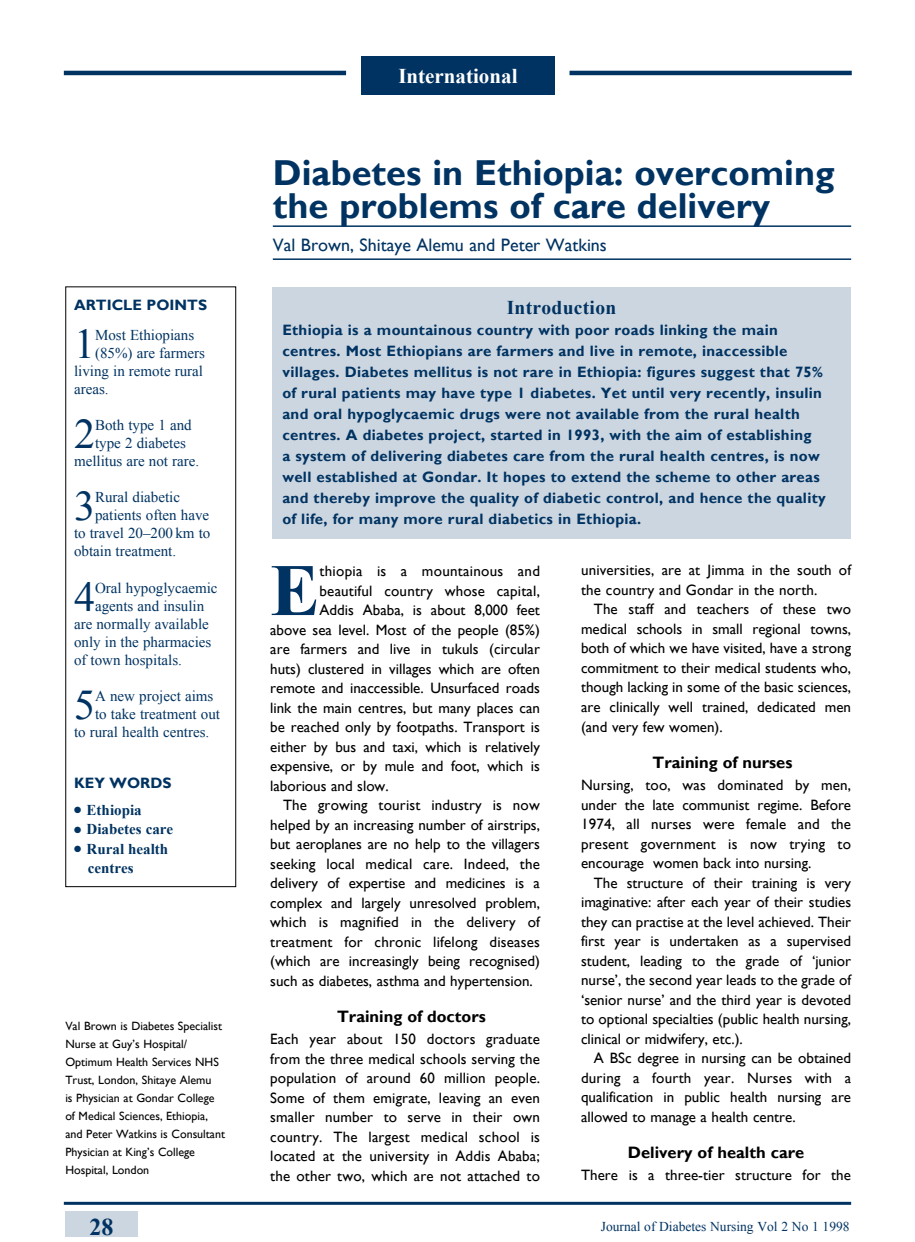
<style>
.page{position:relative;width:915px;height:1242px;background:#fff}
.page>*{position:absolute;margin:0;border:0;box-sizing:border-box;transform-origin:0 0}
.t1{font:700 73.95px "Times New Roman";color:#003362}
.t2{font:42.15px "Times New Roman";color:#003362}
.t3{font:700 36px/33px "Gill Sans";color:#003362}
.t4{font:700 24px "Times New Roman";color:#003362}
.t5{font:700 21px "Times New Roman";color:#fff}
.t6{font:700 19.5px "Times New Roman";letter-spacing:.015em;color:#003362}
.t7{font:18px "Gill Sans";color:#003362}
.t8{font:700 16.5px "Gill Sans";color:#000}
.t9{font:15px/19.5px "Gill Sans";color:#000;text-align:justify}
.t10{font:700 15px/21px "Gill Sans";letter-spacing:.02em;color:#003362}
.t11{font:15px "Times New Roman";color:#003362}
.t12{font:700 15px/19.5px "Times New Roman";color:#003362}
.t13{font:15px "Gill Sans";letter-spacing:.02em;color:#000}
.t14{font:700 15px "Gill Sans";color:#003362}
.t15{font:13.5px "Times New Roman";color:#003362}
.t16{font:12px/18px "Gill Sans";color:#000}
</style>
<div class="page">
<div style="left:272px;top:287px;width:578px;height:251px;background:#ccd6e0"></div>
<hr style="left:273px;top:258px;width:577px;height:2px;background:#003362">
<hr style="left:273px;top:225px;width:577px;height:2px;background:#003362">
<hr style="left:64px;top:71px;width:282px;height:4px;background:#003362">
<hr style="left:569px;top:71px;width:282px;height:4px;background:#003362">
<div style="left:361px;top:57px;width:193px;height:38px;background:#003362"></div>
<div style="left:65px;top:286px;width:171px;height:601px;border:1px solid #000"></div>
<div style="left:65px;top:1210px;width:73px;height:26px;background:#ccd6e0"></div>
<hr style="left:64px;top:1201px;width:786px;height:3px;background:#003362">
<h3 class="t5" style="left:398px;top:61px;width:121px">International</h3>
<p class="t14" style="left:74px;top:296px;width:135px">Article poi nts</p>
<h2 class="t2" style="left:74px;top:316px;width:23px">1</h2>
<p class="t11" style="left:95px;top:325px;width:101px">Most Ethiopians</p>
<p class="t11" style="left:95px;top:343px;width:111px">(85%) are farmers</p>
<p class="t11" style="left:74px;top:361px;width:131px">living in remote rural</p>
<p class="t11" style="left:74px;top:379px;width:36px">areas.</p>
<h2 class="t2" style="left:74px;top:406px;width:23px">2</h2>
<p class="t11" style="left:95px;top:415px;width:98px">Both type 1 and</p>
<p class="t11" style="left:95px;top:433px;width:92px">type 2 diabetes</p>
<p class="t11" style="left:74px;top:451px;width:127px">mellitus are not rare.</p>
<h2 class="t2" style="left:74px;top:478px;width:23px">3</h2>
<p class="t11" style="left:95px;top:487px;width:86px">Rural diabetic</p>
<p class="t11" style="left:95px;top:505px;width:116px">patients often have</p>
<p class="t11" style="left:74px;top:523px;width:138px">to travel 20–200 km to</p>
<p class="t11" style="left:74px;top:541px;width:104px">obtain treatment.</p>
<h2 class="t2" style="left:74px;top:568px;width:23px">4</h2>
<p class="t11" style="left:95px;top:577px;width:124px">Oral hypoglycaemic</p>
<p class="t11" style="left:95px;top:595px;width:111px">agents and insulin</p>
<p class="t11" style="left:74px;top:613px;width:136px">are normally available</p>
<p class="t11" style="left:74px;top:631px;width:139px">only in the pharmacies</p>
<p class="t11" style="left:74px;top:649px;width:109px">of town hospitals.</p>
<h2 class="t2" style="left:74px;top:676px;width:23px">5</h2>
<p class="t11" style="left:95px;top:685px;width:120px">A new project aims</p>
<p class="t11" style="left:95px;top:703px;width:126px">to take treatment out</p>
<p class="t11" style="left:74px;top:721px;width:137px">to rural health centres.</p>
<p class="t10" style="left:74px;top:772px;width:99px">Key words</p>
<p class="t12" style="left:74px;top:799px;width:69px">● Ethiopia</p>
<p class="t12" style="left:74px;top:819px;width:101px">● Diabetes care</p>
<p class="t12" style="left:88px;top:838px;width:82px;text-indent:-14px">● Rural health centres</p>
<p class="t16" style="left:65px;top:1017px;width:161px">Val Brown is Diabetes Specialist<br>Nurse at Guy’s Hospital/<br>Optimum Health Services NHS<br>Trust, London, Shitaye Alemu<br>is Physician at Gondar College of Medical Sciences, Ethiopia, and Peter Watkins is Consultant<br>Physician at King’s College<br>Hospital, London</p>
<h3 class="t3" style="left:273px;top:158px;width:563px">Diabetes in Ethiopia: overcoming the problems of care delivery</h3>
<p class="t7" style="left:273px;top:235px;width:335px">Val Brown, Shitaye Alemu and Peter Watkins</p>
<h3 class="t6" style="left:506px;top:294px;width:111px">Introduction</h3>
<p class="t10" style="left:282px;top:320px;width:544px">Ethiopia is a mountainous country with poor roads linking the main centres. Most Ethiopians are farmers and live in remote, inaccessible villages. Diabetes mellitus is not rare in Ethiopia: figures suggest that 75% of rural patients may have type 1 diabetes. Yet until very recently, insulin and oral hypoglycaemic drugs were not available from the rural health centres. A diabetes project, started in 1993, with the aim of establishing<br>a system of delivering diabetes care from the rural health centres, is now well established at Gondar. It hopes to extend the scheme to other areas and thereby improve the quality of diabetic control, and hence the quality of life, for many more rural diabetics in Ethiopia.</p>
<h1 class="t1" style="left:270px;top:539px;width:51px">E</h1>
<p class="t13" style="left:319px;top:562px;width:222px">thiopia is a mountainous and</p>
<p class="t9" style="left:319px;top:580px;width:222px">beautiful country whose capital,</p>
<p class="t9" style="left:319px;top:600px;width:222px">Addis Ababa, is about 8,000 feet</p>
<p class="t9" style="left:270px;top:619px;width:271px">above sea level. Most of the people (85%)</p>
<p class="t9" style="left:270px;top:639px;width:271px">are farmers and live in tukuls (circular</p>
<p class="t9" style="left:270px;top:658px;width:271px">huts) clustered in villages which are often</p>
<p class="t9" style="left:270px;top:678px;width:271px">remote and inaccessible. Unsurfaced roads</p>
<p class="t9" style="left:270px;top:697px;width:271px">link the main centres, but many places can</p>
<p class="t9" style="left:270px;top:717px;width:271px">be reached only by footpaths. Transport is</p>
<p class="t9" style="left:270px;top:736px;width:271px">either by bus and taxi, which is relatively</p>
<p class="t9" style="left:270px;top:756px;width:271px">expensive, or by mule and foot, which is</p>
<p class="t9" style="left:270px;top:775px;width:120px">laborious and slow.</p>
<p class="t9" style="left:283px;top:795px;width:258px">The growing tourist industry is now</p>
<p class="t9" style="left:270px;top:814px;width:271px">helped by an increasing number of airstrips,</p>
<p class="t9" style="left:270px;top:834px;width:271px">but aeroplanes are no help to the villagers</p>
<p class="t9" style="left:270px;top:853px;width:271px">seeking local medical care. Indeed, the</p>
<p class="t9" style="left:270px;top:873px;width:271px">delivery of expertise and medicines is a</p>
<p class="t9" style="left:270px;top:892px;width:271px">complex and largely unresolved problem,</p>
<p class="t9" style="left:270px;top:912px;width:271px">which is magnified in the delivery of</p>
<p class="t9" style="left:270px;top:931px;width:271px">treatment for chronic lifelong diseases</p>
<p class="t9" style="left:270px;top:951px;width:271px">(which are increasingly being recognised)</p>
<p class="t9" style="left:270px;top:970px;width:264px">such as diabetes, asthma and hypertension.</p>
<p class="t8" style="left:337px;top:1006px;width:150px">Training of doctors</p>
<p class="t9" style="left:270px;top:1029px;width:271px">Each year about 150 doctors graduate from the three medical schools serving the population of around 60 million people.<br>Some of them emigrate, leaving an even smaller number to serve in their own country. The largest medical school is located at the university in Addis Ababa; the other two, which are not attached to</p>
<p class="t9" style="left:581px;top:560px;width:271px">universities, are at Jimma in the south of the country and Gondar in the north.</p>
<p class="t9" style="left:581px;top:599px;width:271px;text-indent:13px">The staff and teachers of these two medical schools in small regional towns, both of which we have visited, have a strong commitment to their medical students who, though lacking in some of the basic sciences, are clinically well trained, dedicated men (and very few women).</p>
<p class="t8" style="left:652px;top:752px;width:141px">Training of nurses</p>
<p class="t9" style="left:581px;top:775px;width:271px">Nursing, too, was dominated by men, under the late communist regime. Before 1974, all nurses were female and the present government is now trying to encourage women back into nursing.</p>
<p class="t9" style="left:581px;top:872px;width:271px;text-indent:13px">The structure of their training is very imaginative: after each year of their studies they can practise at the level achieved. Their first year is undertaken as a supervised student, leading to the grade of ‘junior nurse’, the second year leads to the grade of ‘senior nurse’ and the third year is devoted to optional specialties (public health nursing, clinical or midwifery, etc.).</p>
<p class="t9" style="left:581px;top:1048px;width:271px;text-indent:13px">A BSc degree in nursing can be obtained during a fourth year. Nurses with a qualification in public health nursing are allowed to manage a health centre.</p>
<p class="t8" style="left:627px;top:1142px;width:178px">Delivery of health care</p>
<p class="t9" style="left:581px;top:1165px;width:271px">There is a three-tier structure for the</p>
<h3 class="t4" style="left:89px;top:1210px;width:26px">28</h3>
<p class="t15" style="left:600px;top:1217px;width:250px">Journal of Diabetes Nursing Vol 2 No 1 1998</p>
</div>
